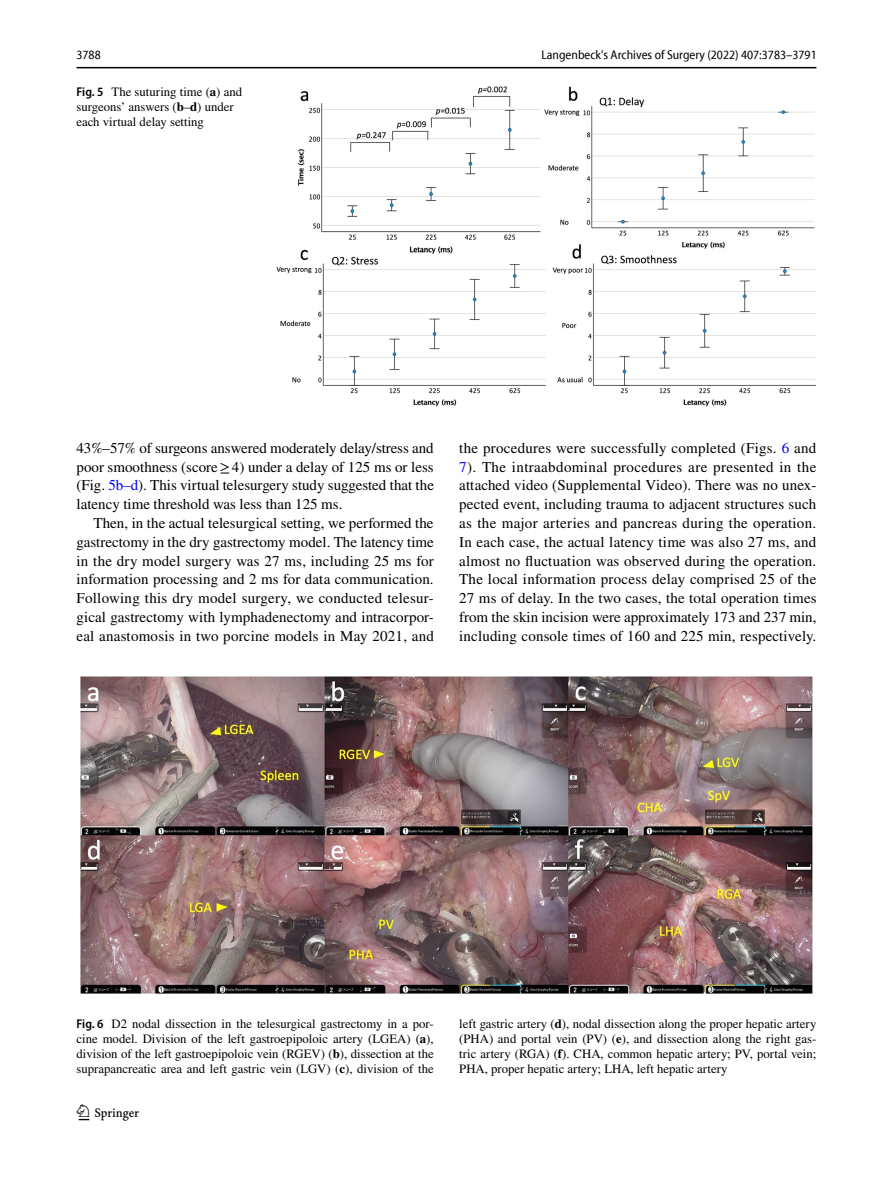
<style>
.page{position:relative;width:893px;height:1187px;background:#fff}
.page>*{position:absolute;margin:0;border:0;box-sizing:border-box;transform-origin:0 0}
.t1{font:22.5px "Springnew Regular 2";color:#000}
.t2{font:15px/18.8px "STIX";letter-spacing:.01em;color:#000;text-align:justify}
.t3{font:12.75px/15px "STIX";color:#000;text-align:justify}
.t4{font:semi-condensed 12.75px "Myriad Pro Unic";color:#000}
.s1{font-family:"Myriad Pro";font-weight:600;font-stretch:semi-condensed}
.s2{font-weight:700}
.s3{color:#00f}
</style>
<div class="page">
<hr style="left:77px;top:67px;width:739px;height:1px;background:#000">
<img style="left:276px;top:87px;width:540px;height:319px">
<img style="left:81px;top:676px;width:731px;height:316px">
<p class="t4" style="left:77px;top:50px;width:26px">3788</p>
<p class="t4" style="left:541px;top:50px;width:277px">Langenbeck's Archives of Surgery (2022) 407:3783–3791</p>
<p class="t3" style="left:77px;top:85px;width:167px;text-align:left"><span class="s1">Fig. 5</span> The suturing time (<span class="s2">a</span>) and surgeons’ answers (<span class="s2">b</span>–<span class="s2">d</span>) under each virtual delay setting</p>
<p class="t2" style="left:77px;top:439px;width:359px">43%–57% of surgeons answered moderately delay/stress and poor smoothness (score≥4) under a delay of 125 ms or less (Fig. <span class="s3">5b–d</span>). This virtual telesurgery study suggested that the latency time threshold was less than 125 ms.</p>
<p class="t2" style="left:77px;top:514px;width:359px;text-indent:17px">Then, in the actual telesurgical setting, we performed the gastrectomy in the dry gastrectomy model. The latency time in the dry model surgery was 27 ms, including 25 ms for information processing and 2 ms for data communication.<br>Following this dry model surgery, we conducted telesur&shy;gical gastrectomy with lymphadenectomy and intracorpor&shy;eal anastomosis in two porcine models in May 2021, and</p>
<p class="t2" style="left:459px;top:439px;width:359px">the procedures were successfully completed (Figs. <span class="s3">6</span> and <span class="s3">7</span>). The intraabdominal procedures are presented in the attached video (Supplemental Video). There was no unex&shy;pected event, including trauma to adjacent structures such as the major arteries and pancreas during the operation.<br>In each case, the actual latency time was also 27 ms, and almost no fluctuation was observed during the operation.<br>The local information process delay comprised 25 of the 27 ms of delay. In the two cases, the total operation times from the skin incision were approximately 173 and 237 min, including console times of 160 and 225 min, respectively.</p>
<p class="t3" style="left:77px;top:1017px;width:359px"><span class="s1">Fig. 6</span> D2 nodal dissection in the telesurgical gastrectomy in a por&shy;cine model. Division of the left gastroepipoloic artery (LGEA) (<span class="s2">a</span>), division of the left gastroepipoloic vein (RGEV) (<span class="s2">b</span>), dissection at the suprapancreatic area and left gastric vein (LGV) (<span class="s2">c</span>), division of the</p>
<p class="t3" style="left:459px;top:1017px;width:359px">left gastric artery (<span class="s2">d</span>), nodal dissection along the proper hepatic artery (PHA) and portal vein (PV) (<span class="s2">e</span>), and dissection along the right gas&shy;tric artery (RGA) (<span class="s2">f</span>). CHA, common hepatic artery; PV, portal vein; PHA, proper hepatic artery; LHA, left hepatic artery</p>
<h1 class="t1" style="left:79px;top:1104px;width:62px">1 3</h1>
</div>
